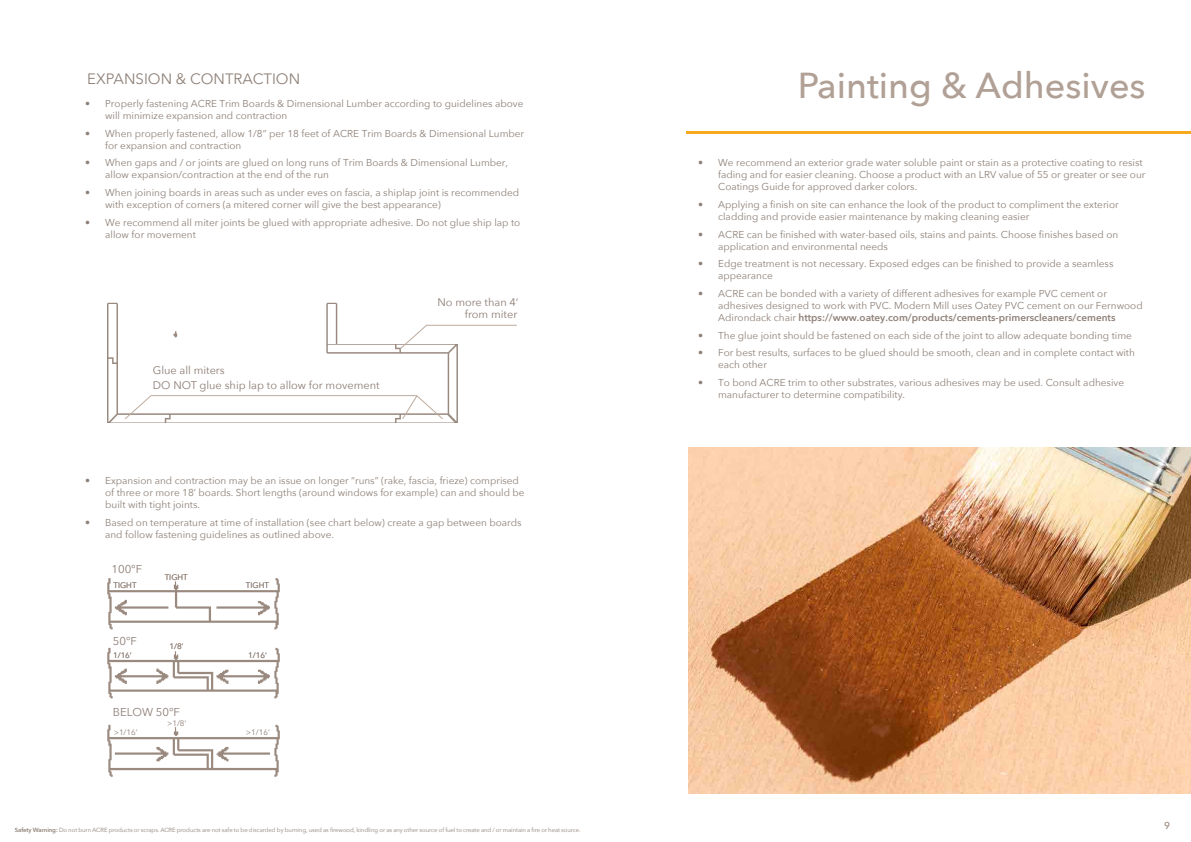
<style>
.page{position:relative;width:1191px;height:842px;background:#fff}
.page>*{position:absolute;margin:0;border:0;box-sizing:border-box;transform-origin:0 0}
.t1{font:500 36px "Avenir Next";color:#b1a095}
.t2{font:15px "Avenir Next";color:#8e8077}
.t3{font:11.4px "Avenir Next";color:#8d7d75}
.t4{font:11px/14.9px "Avenir Next";color:#8d7d75}
.t5{font:10px/12px "Avenir Next";color:#8e8077}
.t6{font:500 10px "Avenir Next";color:#99877c}
.t7{font:8px "Avenir Next";color:#8d7d75}
.t8{font:6px "Avenir Next";letter-spacing:-.01em;color:#8e8077}
.s1{font-weight:600}
</style>
<div class="page">
<img style="left:107px;top:302px;width:351px;height:121px">
<img style="left:107px;top:578px;width:173px;height:199px">
<img style="left:688px;top:448px;width:503px;height:346px">
<hr style="left:686px;top:131px;width:505px;height:2px;background:#f6a91c">
<svg style="left:399px;top:324px;width:118px;height:26px"></svg>
<svg style="left:124px;top:395px;width:320px;height:25px"></svg>
<h2 class="t2" style="left:87px;top:66px;width:214px">EXPANSION &amp; CONTRACTION</h2>
<p class="t5" style="left:105px;top:97px;width:420px;text-indent:-20px">• Properly fastening ACRE Trim Boards &amp; Dimensional Lumber according to guidelines above will minimize expansion and contraction</p>
<p class="t5" style="left:105px;top:127px;width:420px;text-indent:-20px">• When properly fastened, allow 1/8” per 18 feet of ACRE Trim Boards &amp; Dimensional Lumber for expansion and contraction</p>
<p class="t5" style="left:105px;top:156px;width:404px;text-indent:-20px">• When gaps and / or joints are glued on long runs of Trim Boards &amp; Dimensional Lumber, allow expansion/contraction at the end of the run</p>
<p class="t5" style="left:105px;top:186px;width:415px;text-indent:-20px">• When joining boards in areas such as under eves on fascia, a shiplap joint is recommended with exception of corners (a mitered corner will give the best appearance)</p>
<p class="t5" style="left:105px;top:216px;width:417px;text-indent:-20px">• We recommend all miter joints be glued with appropriate adhesive. Do not glue ship lap to allow for movement</p>
<p class="t4" style="left:153px;top:362px;width:228px">Glue all miters<br>DO NOT glue ship lap to allow for movement</p>
<p class="t4" style="left:437px;top:295px;width:82px;line-height:12px;text-align:right">No more than 4‘ from miter</p>
<p class="t5" style="left:105px;top:474px;width:421px;text-indent:-20px">• Expansion and contraction may be an issue on longer “runs” (rake, fascia, frieze) comprised of three or more 18’ boards. Short lengths (around windows for example) can and should be built with tight joints.</p>
<p class="t5" style="left:105px;top:516px;width:418px;text-indent:-20px">• Based on temperature at time of installation (see chart below) create a gap between boards and follow fastening guidelines as outlined above.</p>
<p class="t3" style="left:111px;top:559px;width:32px">100°F</p>
<p class="t7" style="left:113px;top:579px;width:25px">TIGHT</p>
<p class="t3" style="left:113px;top:631px;width:26px">50°F</p>
<p class="t7" style="left:113px;top:648px;width:20px">1/16‘</p>
<p class="t7" style="left:165px;top:570px;width:25px">TIGHT</p>
<p class="t7" style="left:169px;top:640px;width:15px">1/8‘</p>
<p class="t3" style="left:113px;top:702px;width:69px">BELOW 50°F</p>
<p class="t7" style="left:114px;top:726px;width:25px">&gt;1/16‘</p>
<p class="t7" style="left:167px;top:716px;width:21px">&gt;1/8‘</p>
<p class="t7" style="left:246px;top:579px;width:25px">TIGHT</p>
<p class="t7" style="left:248px;top:648px;width:20px">1/16‘</p>
<p class="t7" style="left:246px;top:726px;width:25px">&gt;1/16‘</p>
<p class="t8" style="left:15px;top:824px;width:567px"><span class="s1">Safety Warning:</span> Do not burn ACRE products or scraps. ACRE products are not safe to be discarded by burning, used as firewood, kindling or as any other source of fuel to create and / or maintain a fire or heat source.</p>
<h1 class="t1" style="left:798px;top:55px;width:349px">Painting &amp; Adhesives</h1>
<p class="t5" style="left:718px;top:156px;width:429px;text-indent:-20px">• We recommend an exterior grade water soluble paint or stain as a protective coating to resist fading and for easier cleaning. Choose a product with an LRV value of 55 or greater or see our<br>Coatings Guide for approved darker colors.</p>
<p class="t5" style="left:718px;top:198px;width:402px;text-indent:-20px">• Applying a finish on site can enhance the look of the product to compliment the exterior cladding and provide easier maintenance by making cleaning easier</p>
<p class="t5" style="left:718px;top:228px;width:402px;text-indent:-20px">• ACRE can be finished with water-based oils, stains and paints. Choose finishes based on application and environmental needs</p>
<p class="t5" style="left:718px;top:257px;width:397px;text-indent:-20px">• Edge treatment is not necessary. Exposed edges can be finished to provide a seamless appearance</p>
<p class="t5" style="left:718px;top:287px;width:426px;text-indent:-20px">• ACRE can be bonded with a variety of different adhesives for example PVC cement or adhesives designed to work with PVC. Modern Mill uses Oatey PVC cement on our Fernwood<br>Adirondack chair <span class="s1">https://www.oatey.com/products/cements-primerscleaners/cements</span></p>
<p class="t5" style="left:698px;top:329px;width:435px">• The glue joint should be fastened on each side of the joint to allow adequate bonding time</p>
<p class="t5" style="left:718px;top:346px;width:418px;text-indent:-20px">• For best results, surfaces to be glued should be smooth, clean and in complete contact with each other</p>
<p class="t5" style="left:718px;top:376px;width:407px;text-indent:-20px">• To bond ACRE trim to other substrates, various adhesives may be used. Consult adhesive manufacturer to determine compatibility.</p>
<p class="t6" style="left:1164px;top:817px;width:7px">9</p>
</div>
